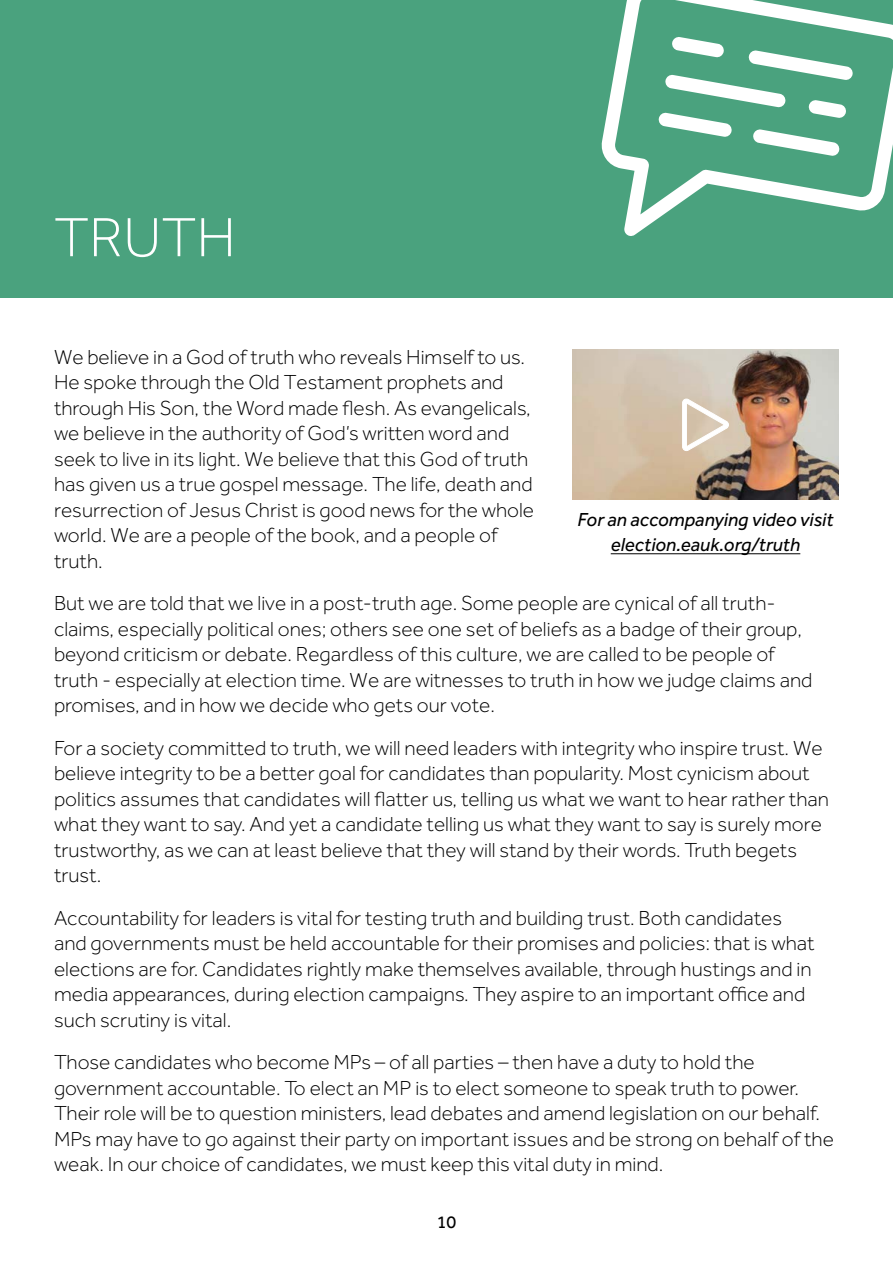
<style>
.page{position:relative;width:893px;height:1263px;background:#fff}
.page>*{position:absolute;margin:0;border:0;box-sizing:border-box;transform-origin:0 0}
.t1{font:300 57px "Effra Std";color:#fff}
.t2{font:300 21px/25.5px "Effra Std";color:#000}
.t3{font:italic 19.5px/25.5px "Effra Std";color:#000;text-align:center}
.t4{font:18px "Effra Std";color:#000}
</style>
<div class="page">
<div style="left:0;top:0;width:893px;height:298px;background:#4aa27e"></div>
<img style="left:572px;top:350px;width:267px;height:150px">
<hr style="left:611px;top:553px;width:189px;height:1px;background:#000">
<svg style="left:682px;top:398px;width:47px;height:53px"></svg>
<svg style="left:601px;top:0;width:292px;height:236px"></svg>
<svg style="left:658px;top:36px;width:195px;height:120px"></svg>
<h1 class="t1" style="left:54px;top:205px;width:183px">TRUTH</h1>
<p class="t2" style="left:54px;top:344px;width:482px">We believe in a God of truth who reveals Himself to us.<br>He spoke through the Old Testament prophets and through His Son, the Word made flesh. As evangelicals, we believe in the authority of God’s written word and seek to live in its light. We believe that this God of truth has given us a true gospel message. The life, death and resurrection of Jesus Christ is good news for the whole world. We are a people of the book, and a people of truth.</p>
<p class="t2" style="left:54px;top:590px;width:760px">But we are told that we live in a post-truth age. Some people are cynical of all truth&shy;claims, especially political ones; others see one set of beliefs as a badge of their group, beyond criticism or debate. Regardless of this culture, we are called to be people of truth - especially at election time. We are witnesses to truth in how we judge claims and promises, and in how we decide who gets our vote.</p>
<p class="t2" style="left:54px;top:735px;width:777px">For a society committed to truth, we will need leaders with integrity who inspire trust. We believe integrity to be a better goal for candidates than popularity. Most cynicism about politics assumes that candidates will flatter us, telling us what we want to hear rather than what they want to say. And yet a candidate telling us what they want to say is surely more trustworthy, as we can at least believe that they will stand by their words. Truth begets trust.</p>
<p class="t2" style="left:54px;top:905px;width:762px">Accountability for leaders is vital for testing truth and building trust. Both candidates and governments must be held accountable for their promises and policies: that is what elections are for. Candidates rightly make themselves available, through hustings and in media appearances, during election campaigns. They aspire to an important office and such scrutiny is vital.</p>
<p class="t2" style="left:54px;top:1049px;width:781px">Those candidates who become MPs – of all parties – then have a duty to hold the government accountable. To elect an MP is to elect someone to speak truth to power.<br>Their role will be to question ministers, lead debates and amend legislation on our behalf.<br>MPs may have to go against their party on important issues and be strong on behalf of the weak. In our choice of candidates, we must keep this vital duty in mind.</p>
<p class="t3" style="left:577px;top:506px;width:258px">For an accompanying video visit election.eauk.org/truth</p>
<p class="t4" style="left:437px;top:1212px;width:21px">10</p>
</div>
